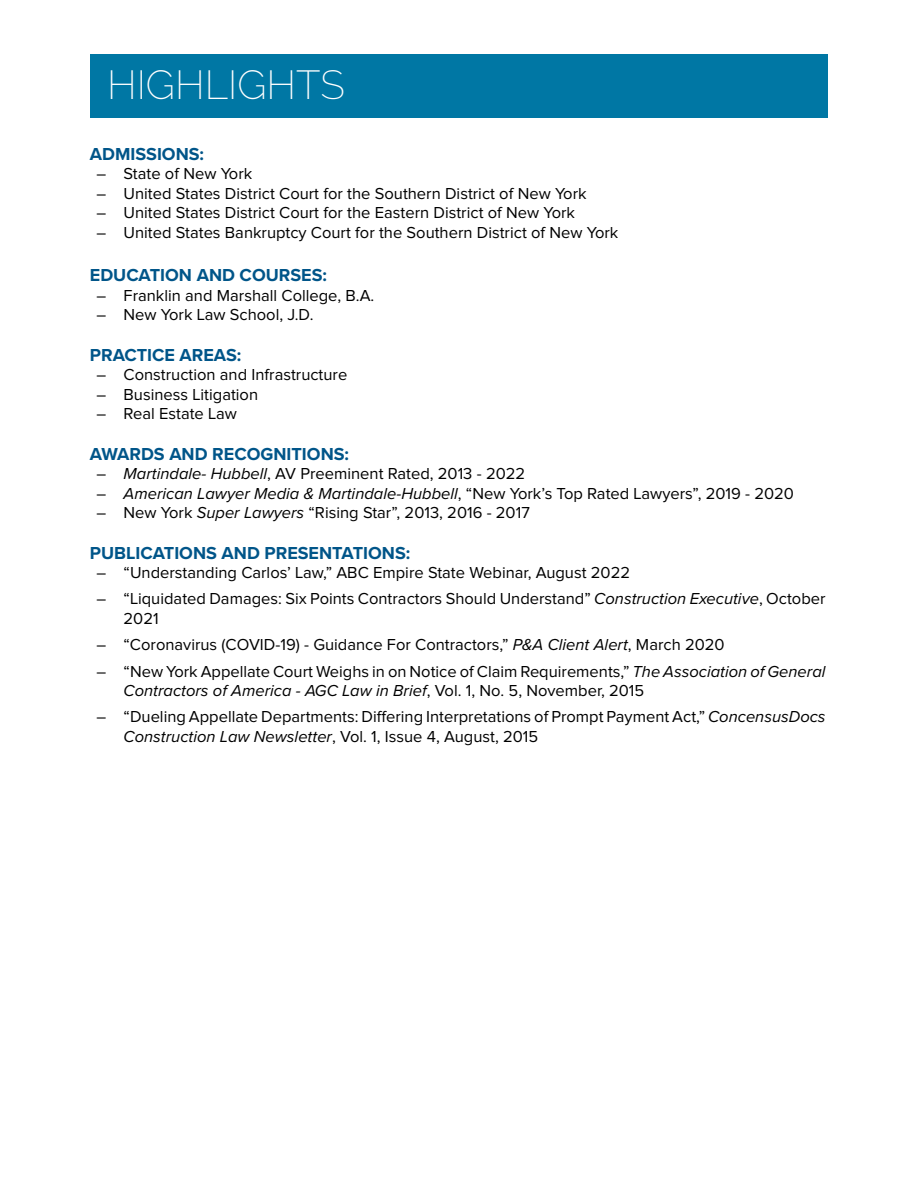
<style>
.page{position:relative;width:918px;height:1188px;background:#fff}
.page>*{position:absolute;margin:0;border:0;box-sizing:border-box;transform-origin:0 0}
.t1{font:200 40.5px "Raleway";color:#fff}
.t2{font:700 18px "Proxima Nova";color:#005589}
.t3{font:16.5px/19.5px "Proxima Nova";color:#000}
.s1{font-style:italic}
</style>
<div class="page">
<div style="left:90px;top:54px;width:738px;height:63px;background:#0077a4"></div>
<h1 class="t1" style="left:107px;top:61px;width:239px">HIGHLIGHTS</h1>
<p class="t2" style="left:90px;top:140px;width:116px">ADMISSIONS:</p>
<p class="t3" style="left:97px;top:164px;width:157px">– State of New York</p>
<p class="t3" style="left:97px;top:184px;width:492px">– United States District Court for the Southern District of New York</p>
<p class="t3" style="left:97px;top:203px;width:480px">– United States District Court for the Eastern District of New York</p>
<p class="t3" style="left:97px;top:223px;width:523px">– United States Bankruptcy Court for the Southern District of New York</p>
<p class="t2" style="left:90px;top:262px;width:239px">EDUCATION AND COURSES:</p>
<p class="t3" style="left:97px;top:286px;width:279px">– Franklin and Marshall College, B.A.</p>
<p class="t3" style="left:97px;top:305px;width:218px">– New York Law School, J.D.</p>
<p class="t2" style="left:90px;top:341px;width:153px">PRACTICE AREAS:</p>
<p class="t3" style="left:97px;top:365px;width:252px">– Construction and Infrastructure</p>
<p class="t3" style="left:97px;top:385px;width:163px">– Business Litigation</p>
<p class="t3" style="left:97px;top:404px;width:142px">– Real Estate Law</p>
<p class="t2" style="left:90px;top:440px;width:261px">AWARDS AND RECOGNITIONS:</p>
<p class="t3" style="left:97px;top:464px;width:430px">– <span class="s1">Martindale- Hubbell</span>, AV Preeminent Rated, 2013 - 2022</p>
<p class="t3" style="left:97px;top:484px;width:699px">– <span class="s1">American Lawyer Media &amp; Martindale-Hubbell</span>, “New York’s Top Rated Lawyers”, 2019 - 2020</p>
<p class="t3" style="left:97px;top:503px;width:435px">– New York <span class="s1">Super Lawyers</span> “Rising Star”, 2013, 2016 - 2017</p>
<p class="t2" style="left:90px;top:539px;width:322px">PUBLICATIONS AND PRESENTATIONS:</p>
<p class="t3" style="left:97px;top:563px;width:535px">– “Understanding Carlos’ Law,” ABC Empire State Webinar, August 2022</p>
<p class="t3" style="left:124px;top:590px;width:704px;text-indent:-27px">– “Liquidated Damages: Six Points Contractors Should Understand” <span class="s1">Construction Executive</span>, October<br>2021</p>
<p class="t3" style="left:97px;top:635px;width:630px">– “Coronavirus (COVID-19) - Guidance For Contractors,” <span class="s1">P&amp;A Client Alert</span>, March 2020</p>
<p class="t3" style="left:124px;top:662px;width:703px;text-indent:-27px">– “New York Appellate Court Weighs in on Notice of Claim Requirements,” <span class="s1">The Association of General<br>Contractors of America - AGC Law in Brief</span>, Vol. 1, No. 5, November, 2015</p>
<p class="t3" style="left:124px;top:707px;width:704px;text-indent:-27px">– “Dueling Appellate Departments: Differing Interpretations of Prompt Payment Act,” <span class="s1">ConcensusDocs<br>Construction Law Newsletter</span>, Vol. 1, Issue 4, August, 2015</p>
</div>
